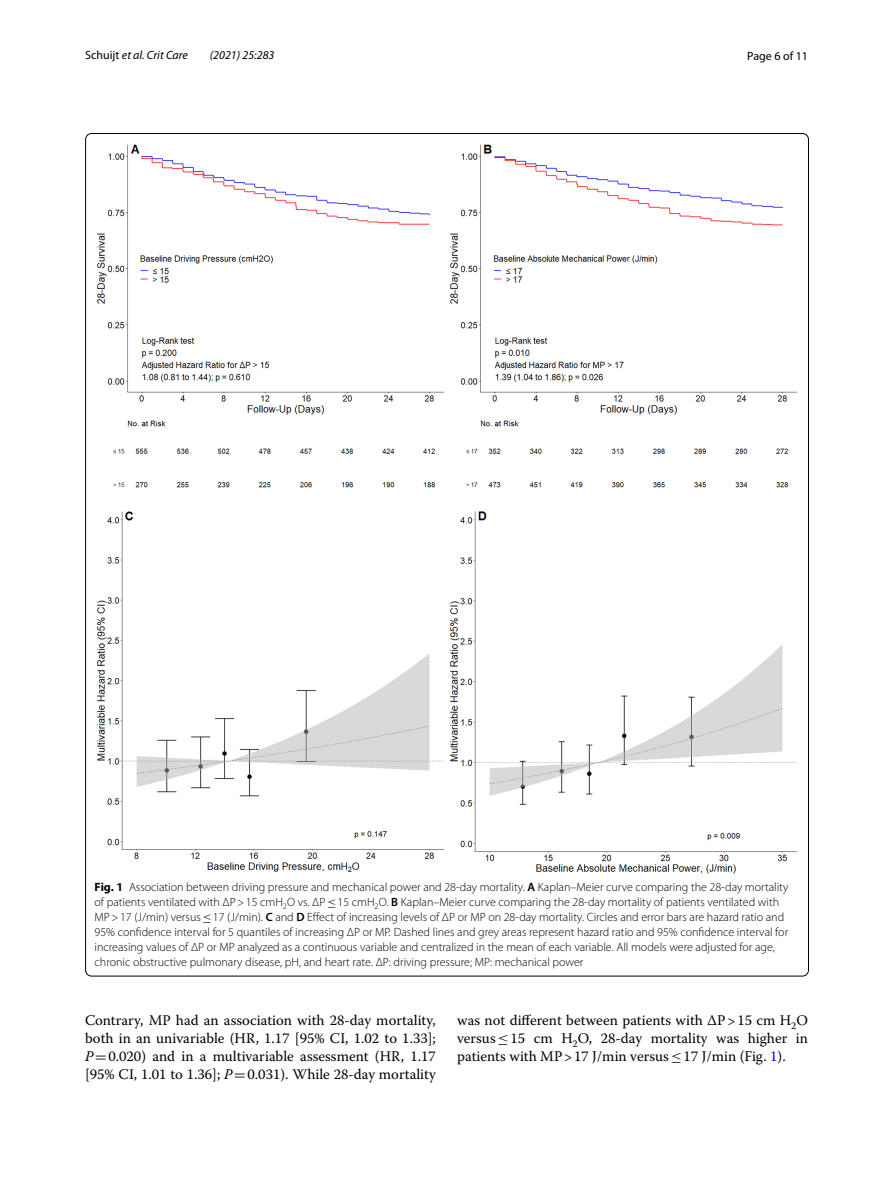
<style>
.page{position:relative;width:893px;height:1187px;background:#fff}
.page>*{position:absolute;margin:0;border:0;box-sizing:border-box;transform-origin:0 0}
.t1{font:14.7px/18px "Warnock Pro Regular 2";color:#000;text-align:justify}
.t2{font:300 12px/15px "Myriad Pro";color:#000}
.t3{font:italic 12px "Myriad Pro";color:#000}
.t4{font:12px "Myriad Pro";color:#000}
.s1{font-style:normal}
.s2{font-weight:700}
.s3{font-weight:600}
.s4{font-family:"MTSY";font-weight:400}
.s5{font-family:"Warnock Pro It 2"}
.s6{font-family:"MTSY"}
.s7{color:#00f}
</style>
<div class="page">
<img style="left:97px;top:144px;width:701px;height:730px">
<p class="t3" style="left:85px;top:48px;width:104px"><span class="s1">Schuijt</span> et al. Crit Care</p>
<p class="t3" style="left:210px;top:48px;width:66px">(2021) 25:283</p>
<p class="t4" style="left:747px;top:48px;width:62px">Page 6 of 11</p>
<p class="t2" style="left:95px;top:879px;width:695px"><span class="s2">Fig. 1</span> Association between driving pressure and mechanical power and 28-day mortality. <span class="s3">A</span> Kaplan–Meier curve comparing the 28-day mortality of patients ventilated with ΔP&gt;15 cmH<sub>2</sub>O vs. ΔP<span class="s4">≤</span>15 cmH<sub>2</sub>O. <span class="s3">B</span> Kaplan–Meier curve comparing the 28-day mortality of patients ventilated with MP&gt;17 (J/min) versus<span class="s4">≤</span>17 (J/min). <span class="s3">C</span> and <span class="s3">D</span> Effect of increasing levels of ΔP or MP on 28-day mortality. Circles and error bars are hazard ratio and 95% confidence interval for 5 quantiles of increasing ΔP or MP. Dashed lines and grey areas represent hazard ratio and 95% confidence interval for increasing values of ΔP or MP analyzed as a continuous variable and centralized in the mean of each variable. All models were adjusted for age, chronic obstructive pulmonary disease, pH, and heart rate. ΔP: driving pressure; MP: mechanical power</p>
<p class="t1" style="left:85px;top:1010px;width:352px">Contrary, MP had an association with 28-day mortality, both in an univariable (HR, 1.17 [95% CI, 1.02 to 1.33]; <span class="s5">P</span><span class="s6">=</span>0.020) and in a multivariable assessment (HR, 1.17 [95% CI, 1.01 to 1.36]; <span class="s5">P</span><span class="s6">=</span>0.031). While 28-day mortality</p>
<p class="t1" style="left:457px;top:1010px;width:352px">was not different between patients with ΔP&gt;15 cm H<sub>2</sub>O versus<span class="s6">≤</span>15 cm H<sub>2</sub>O, 28-day mortality was higher in patients with MP&gt;17 J/min versus<span class="s6">≤</span>17 J/min (Fig. <span class="s7">1</span>).</p>
</div>
